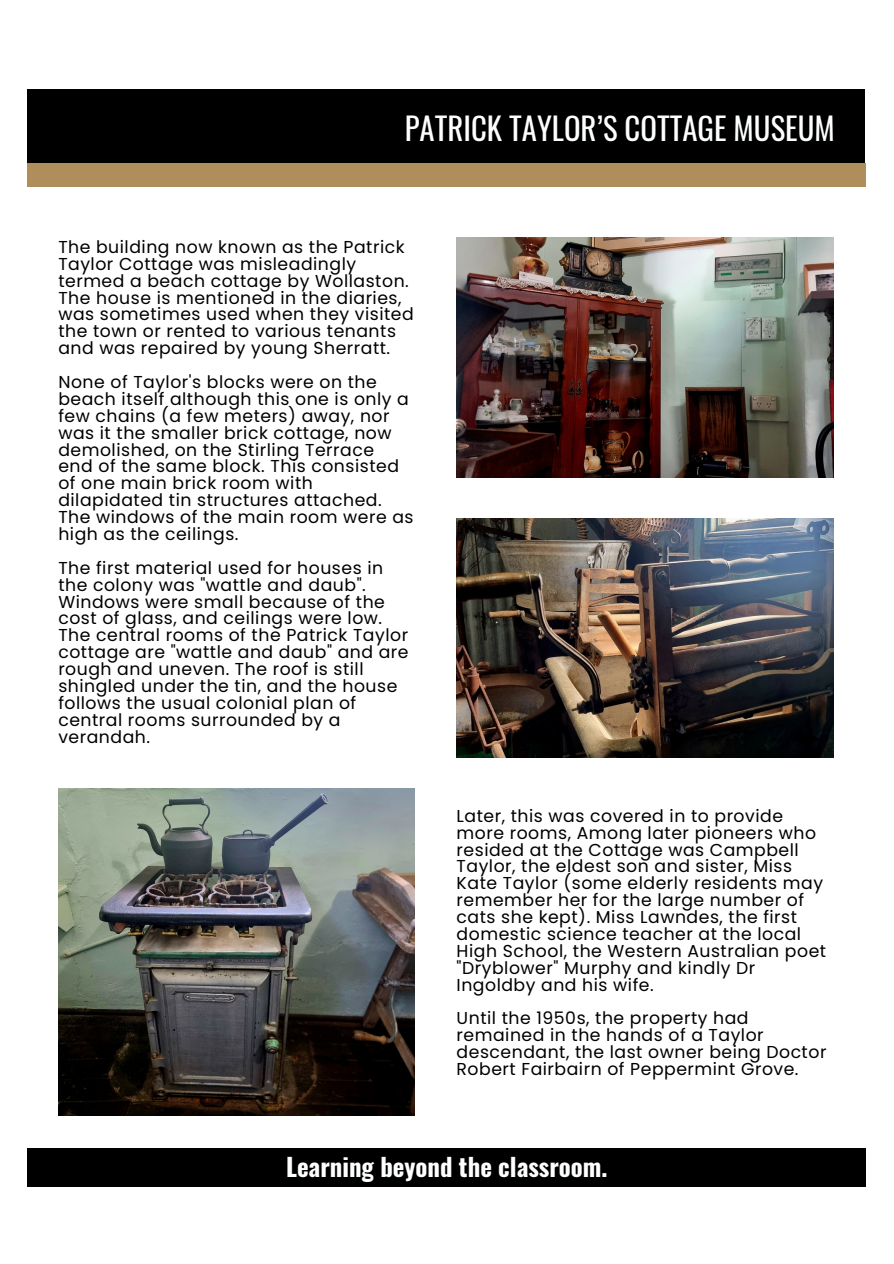
<style>
.page{position:relative;width:894px;height:1264px;background:#fff}
.page>*{position:absolute;margin:0;border:0;box-sizing:border-box;transform-origin:0 0}
.t1{font:30.75px "Oswald";color:#fdfefe}
.t2{font:700 24.75px "Oswald";color:#fdfefe}
.t3{font:17.25px/16.8px "Poppins";letter-spacing:.03em;color:#000}
</style>
<div class="page">
<div style="left:27px;top:163px;width:838px;height:24px;background:#b08e5b"></div>
<div style="left:27px;top:1148px;width:839px;height:38px;background:#000"></div>
<div style="left:27px;top:89px;width:838px;height:74px;background:#000"></div>
<img style="left:456px;top:238px;width:377px;height:239px">
<img style="left:456px;top:518px;width:377px;height:240px">
<img style="left:58px;top:789px;width:356px;height:326px">
<h2 class="t1" style="left:405px;top:104px;width:431px">PATRICK TAYLOR’S COTTAGE MUSEUM</h2>
<p class="t3" style="left:58px;top:238px;width:357px">The building now known as the Patrick Taylor Cottage was misleadingly termed a beach cottage by Wollaston.<br>The house is mentioned in the diaries, was sometimes used when they visited the town or rented to various tenants and was repaired by young Sherratt.</p>
<p class="t3" style="left:58px;top:373px;width:356px">None of Taylor's blocks were on the beach itself although this one is only a few chains (a few meters) away, nor was it the smaller brick cottage, now demolished, on the Stirling Terrace<br>end of the same block. This consisted of one main brick room with dilapidated tin structures attached.<br>The windows of the main room were as high as the ceilings.</p>
<p class="t3" style="left:58px;top:559px;width:351px">The first material used for houses in the colony was "wattle and daub".<br>Windows were small because of the cost of glass, and ceilings were low.<br>The central rooms of the Patrick Taylor cottage are "wattle and daub" and are rough and uneven. The roof is still shingled under the tin, and the house follows the usual colonial plan of central rooms surrounded by a verandah.</p>
<p class="t3" style="left:456px;top:807px;width:371px">Later, this was covered in to provide more rooms, Among later pioneers who resided at the Cottage was Campbell Taylor, the eldest son and sister, Miss Kate Taylor (some elderly residents may remember her for the large number of cats she kept). Miss Lawndes, the first domestic science teacher at the local High School, the Western Australian poet "Dryblower" Murphy and kindly Dr Ingoldby and his wife.</p>
<p class="t3" style="left:456px;top:1009px;width:371px">Until the 1950s, the property had remained in the hands of a Taylor descendant, the last owner being Doctor Robert Fairbairn of Peppermint Grove.</p>
<p class="t2" style="left:286px;top:1147px;width:323px">Learning beyond the classroom.</p>
</div>
